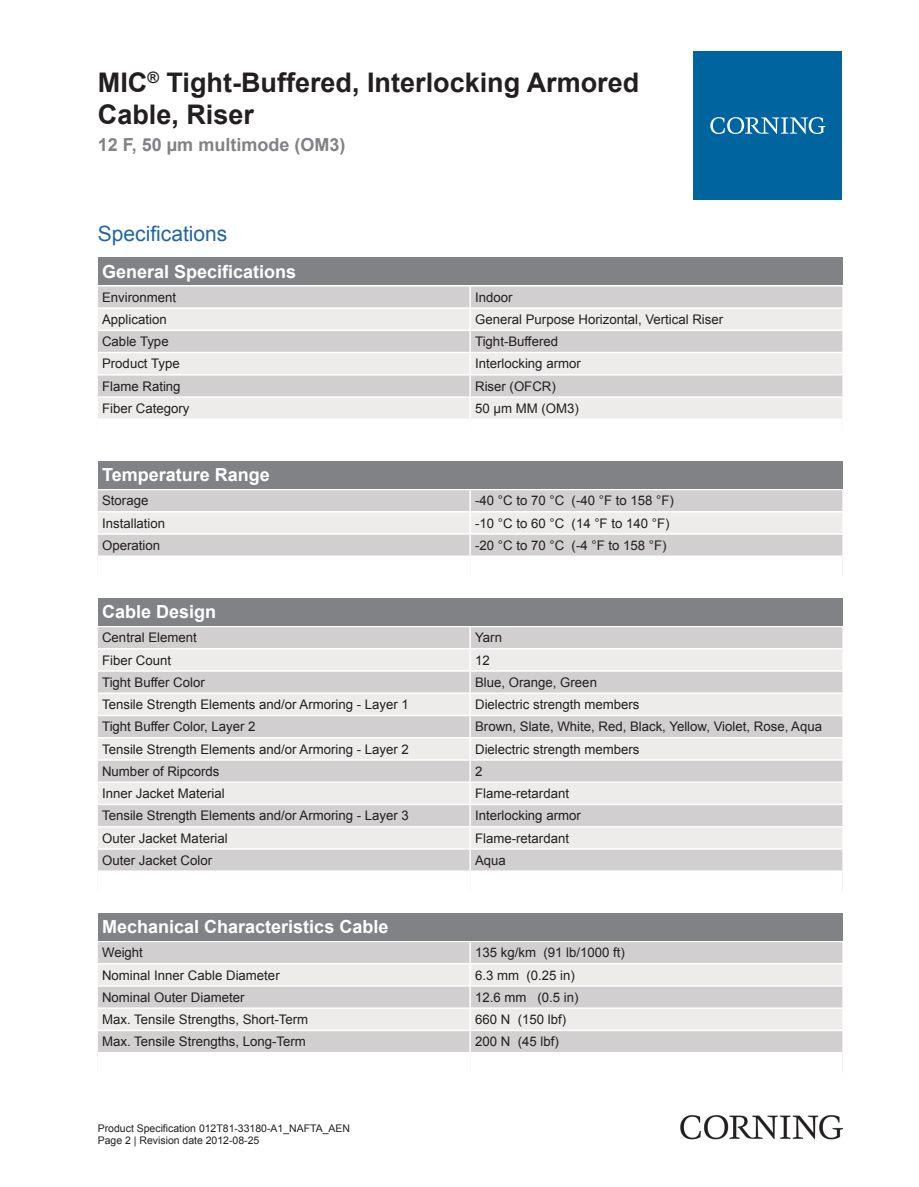
<style>
.page{position:relative;width:919px;height:1187px;background:#fff}
.page>*{position:absolute;margin:0;border:0;box-sizing:border-box;transform-origin:0 0}
.Standard_ohne_Silben{font:700 27px/32.4px "Arial";color:#231f20}
.t1{font:21px "Arial";color:#2166a2}
.t2{font:700 18px "Arial";color:#fff}
.Standard_ohne_Silben-2{font:700 18px "Arial";color:#808285}
.t3{font:13.2px "Arial";color:#231f20}
.t4{font:10.5px "Arial";color:#231f20}
</style>
<div class="page">
<div style="left:98px;top:257px;width:744px;height:28px;background:#808285"></div>
<div style="left:98px;top:286px;width:744px;height:21px;background:#d1cfcf"></div>
<svg style="left:98px;top:309px;width:744px;height:109px;background:#e1e0e0"></svg>
<hr style="left:469px;top:286px;width:2px;height:21px;background:#fff">
<hr style="left:469px;top:309px;width:2px;height:20px;background:#fff">
<hr style="left:469px;top:331px;width:2px;height:21px;background:#fff">
<hr style="left:469px;top:353px;width:2px;height:21px;background:#fff">
<hr style="left:469px;top:375px;width:2px;height:21px;background:#fff">
<hr style="left:469px;top:398px;width:2px;height:20px;background:#fff">
<hr style="left:98px;top:329px;width:372px;height:2px;background:#fff">
<hr style="left:470px;top:329px;width:372px;height:2px;background:#fff">
<hr style="left:98px;top:352px;width:372px;height:1px;background:#fff">
<hr style="left:470px;top:352px;width:372px;height:1px;background:#fff">
<hr style="left:98px;top:374px;width:372px;height:1px;background:#fff">
<hr style="left:470px;top:374px;width:372px;height:1px;background:#fff">
<hr style="left:98px;top:396px;width:372px;height:2px;background:#fff">
<hr style="left:470px;top:396px;width:372px;height:2px;background:#fff">
<div style="left:98px;top:461px;width:744px;height:27px;background:#808285"></div>
<div style="left:98px;top:490px;width:744px;height:65px;background:#d1cfcf"></div>
<div style="left:98px;top:512px;width:744px;height:21px;background:#edeceb"></div>
<hr style="left:469px;top:490px;width:2px;height:21px;background:#fff">
<hr style="left:469px;top:512px;width:2px;height:21px;background:#fff">
<hr style="left:469px;top:534px;width:2px;height:21px;background:#fff">
<hr style="left:98px;top:511px;width:372px;height:1px;background:#fff">
<hr style="left:470px;top:511px;width:372px;height:1px;background:#fff">
<hr style="left:98px;top:533px;width:372px;height:1px;background:#fff">
<hr style="left:470px;top:533px;width:372px;height:1px;background:#fff">
<div style="left:98px;top:598px;width:744px;height:27px;background:#808285"></div>
<div style="left:98px;top:627px;width:744px;height:243px;background:#d1cfcf"></div>
<svg style="left:98px;top:649px;width:744px;height:199px;background:#e1dfdf"></svg>
<hr style="left:469px;top:627px;width:2px;height:21px;background:#fff">
<hr style="left:469px;top:649px;width:2px;height:21px;background:#fff">
<hr style="left:469px;top:671px;width:2px;height:21px;background:#fff">
<hr style="left:469px;top:694px;width:2px;height:20px;background:#fff">
<hr style="left:469px;top:716px;width:2px;height:21px;background:#fff">
<hr style="left:469px;top:738px;width:2px;height:21px;background:#fff">
<hr style="left:469px;top:760px;width:2px;height:21px;background:#fff">
<hr style="left:469px;top:783px;width:2px;height:20px;background:#fff">
<hr style="left:469px;top:805px;width:2px;height:20px;background:#fff">
<hr style="left:469px;top:827px;width:2px;height:21px;background:#fff">
<hr style="left:469px;top:849px;width:2px;height:21px;background:#fff">
<hr style="left:98px;top:648px;width:372px;height:1px;background:#fff">
<hr style="left:470px;top:648px;width:372px;height:1px;background:#fff">
<hr style="left:98px;top:670px;width:372px;height:1px;background:#fff">
<hr style="left:470px;top:670px;width:372px;height:1px;background:#fff">
<hr style="left:98px;top:692px;width:372px;height:2px;background:#fff">
<hr style="left:470px;top:692px;width:372px;height:2px;background:#fff">
<hr style="left:98px;top:714px;width:372px;height:2px;background:#fff">
<hr style="left:470px;top:714px;width:372px;height:2px;background:#fff">
<hr style="left:98px;top:737px;width:372px;height:1px;background:#fff">
<hr style="left:470px;top:737px;width:372px;height:1px;background:#fff">
<hr style="left:98px;top:759px;width:372px;height:1px;background:#fff">
<hr style="left:470px;top:759px;width:372px;height:1px;background:#fff">
<hr style="left:98px;top:781px;width:372px;height:2px;background:#fff">
<hr style="left:470px;top:781px;width:372px;height:2px;background:#fff">
<hr style="left:98px;top:803px;width:372px;height:2px;background:#fff">
<hr style="left:470px;top:803px;width:372px;height:2px;background:#fff">
<hr style="left:98px;top:825px;width:372px;height:2px;background:#fff">
<hr style="left:470px;top:825px;width:372px;height:2px;background:#fff">
<hr style="left:98px;top:848px;width:372px;height:1px;background:#fff">
<hr style="left:470px;top:848px;width:372px;height:1px;background:#fff">
<div style="left:98px;top:913px;width:744px;height:27px;background:#808285"></div>
<div style="left:98px;top:942px;width:744px;height:109px;background:#d1cfcf"></div>
<svg style="left:98px;top:964px;width:744px;height:65px;background:#e4e3e2"></svg>
<hr style="left:469px;top:942px;width:2px;height:20px;background:#fff">
<hr style="left:469px;top:964px;width:2px;height:21px;background:#fff">
<hr style="left:469px;top:986px;width:2px;height:21px;background:#fff">
<hr style="left:469px;top:1008px;width:2px;height:21px;background:#fff">
<hr style="left:469px;top:1031px;width:2px;height:20px;background:#fff">
<hr style="left:98px;top:962px;width:372px;height:2px;background:#fff">
<hr style="left:470px;top:962px;width:372px;height:2px;background:#fff">
<hr style="left:98px;top:985px;width:372px;height:1px;background:#fff">
<hr style="left:470px;top:985px;width:372px;height:1px;background:#fff">
<hr style="left:98px;top:1007px;width:372px;height:1px;background:#fff">
<hr style="left:470px;top:1007px;width:372px;height:1px;background:#fff">
<hr style="left:98px;top:1029px;width:372px;height:2px;background:#fff">
<hr style="left:470px;top:1029px;width:372px;height:2px;background:#fff">
<div style="left:693px;top:51px;width:149px;height:149px;background:#00649e"></div>
<svg style="left:710px;top:117px;width:115px;height:17px"></svg>
<img style="left:680px;top:1115px;width:162px;height:24px">
<p class="Standard_ohne_Silben" style="left:98px;top:67px;width:543px">MIC<sup>®</sup> Tight-Buffered, Interlocking Armored<br>Cable, Riser</p>
<p class="Standard_ohne_Silben-2" style="left:98px;top:132px;width:249px">12 F, 50 µm multimode (OM3)</p>
<p class="t1" style="left:98px;top:219px;width:131px">Specifications</p>
<p class="t2" style="left:102px;top:259px;width:196px">General Specifications</p>
<p class="t3" style="left:102px;top:288px;width:76px">Environment</p>
<p class="t3" style="left:475px;top:288px;width:39px">Indoor</p>
<p class="t3" style="left:102px;top:310px;width:66px">Application</p>
<p class="t3" style="left:475px;top:310px;width:249px">General Purpose Horizontal, Vertical Riser</p>
<p class="t3" style="left:102px;top:333px;width:68px">Cable Type</p>
<p class="t3" style="left:475px;top:333px;width:84px">Tight-Buffered</p>
<p class="t3" style="left:102px;top:355px;width:79px">Product Type</p>
<p class="t3" style="left:475px;top:355px;width:107px">Interlocking armor</p>
<p class="t3" style="left:102px;top:377px;width:80px">Flame Rating</p>
<p class="t3" style="left:475px;top:377px;width:82px">Riser (OFCR)</p>
<p class="t3" style="left:102px;top:399px;width:89px">Fiber Category</p>
<p class="t3" style="left:475px;top:399px;width:105px">50 µm MM (OM3)</p>
<p class="t2" style="left:102px;top:463px;width:169px">Temperature Range</p>
<p class="t3" style="left:102px;top:492px;width:48px">Storage</p>
<p class="t3" style="left:475px;top:492px;width:200px">-40 °C to 70 °C (-40 °F to 158 °F)</p>
<p class="t3" style="left:102px;top:514px;width:65px">Installation</p>
<p class="t3" style="left:475px;top:514px;width:196px">-10 °C to 60 °C (14 °F to 140 °F)</p>
<p class="t3" style="left:102px;top:536px;width:59px">Operation</p>
<p class="t3" style="left:475px;top:536px;width:193px">-20 °C to 70 °C (-4 °F to 158 °F)</p>
<p class="t2" style="left:102px;top:600px;width:116px">Cable Design</p>
<p class="t3" style="left:102px;top:629px;width:96px">Central Element</p>
<p class="t3" style="left:475px;top:629px;width:28px">Yarn</p>
<p class="t3" style="left:102px;top:651px;width:70px">Fiber Count</p>
<p class="t3" style="left:475px;top:651px;width:16px">12</p>
<p class="t3" style="left:102px;top:673px;width:104px">Tight Buffer Color</p>
<p class="t3" style="left:475px;top:673px;width:123px">Blue, Orange, Green</p>
<p class="t3" style="left:102px;top:695px;width:308px">Tensile Strength Elements and/or Armoring - Layer 1</p>
<p class="t3" style="left:475px;top:695px;width:166px">Dielectric strength members</p>
<p class="t3" style="left:102px;top:718px;width:155px">Tight Buffer Color, Layer 2</p>
<p class="t3" style="left:475px;top:718px;width:348px">Brown, Slate, White, Red, Black, Yellow, Violet, Rose, Aqua</p>
<p class="t3" style="left:102px;top:740px;width:308px">Tensile Strength Elements and/or Armoring - Layer 2</p>
<p class="t3" style="left:475px;top:740px;width:166px">Dielectric strength members</p>
<p class="t3" style="left:102px;top:762px;width:119px">Number of Ripcords</p>
<p class="t3" style="left:475px;top:762px;width:9px">2</p>
<p class="t3" style="left:102px;top:784px;width:124px">Inner Jacket Material</p>
<p class="t3" style="left:475px;top:784px;width:95px">Flame-retardant</p>
<p class="t3" style="left:102px;top:807px;width:308px">Tensile Strength Elements and/or Armoring - Layer 3</p>
<p class="t3" style="left:475px;top:807px;width:107px">Interlocking armor</p>
<p class="t3" style="left:102px;top:829px;width:127px">Outer Jacket Material</p>
<p class="t3" style="left:475px;top:829px;width:95px">Flame-retardant</p>
<p class="t3" style="left:102px;top:851px;width:112px">Outer Jacket Color</p>
<p class="t3" style="left:475px;top:851px;width:32px">Aqua</p>
<p class="t2" style="left:102px;top:915px;width:288px">Mechanical Characteristics Cable</p>
<p class="t3" style="left:102px;top:943px;width:42px">Weight</p>
<p class="t3" style="left:475px;top:943px;width:151px">135 kg/km (91 lb/1000 ft)</p>
<p class="t3" style="left:102px;top:966px;width:179px">Nominal Inner Cable Diameter</p>
<p class="t3" style="left:475px;top:966px;width:101px">6.3 mm (0.25 in)</p>
<p class="t3" style="left:102px;top:988px;width:144px">Nominal Outer Diameter</p>
<p class="t3" style="left:475px;top:988px;width:105px">12.6 mm (0.5 in)</p>
<p class="t3" style="left:102px;top:1010px;width:207px">Max. Tensile Strengths, Short-Term</p>
<p class="t3" style="left:475px;top:1010px;width:92px">660 N (150 lbf)</p>
<p class="t3" style="left:102px;top:1032px;width:205px">Max. Tensile Strengths, Long-Term</p>
<p class="t3" style="left:475px;top:1032px;width:85px">200 N (45 lbf)</p>
<p class="t4" style="left:98px;top:1120px;width:254px">Product Specification 012T81-33180-A1_NAFTA_AEN</p>
<p class="t4" style="left:98px;top:1133px;width:163px">Page 2 | Revision date 2012-08-25</p>
</div>
